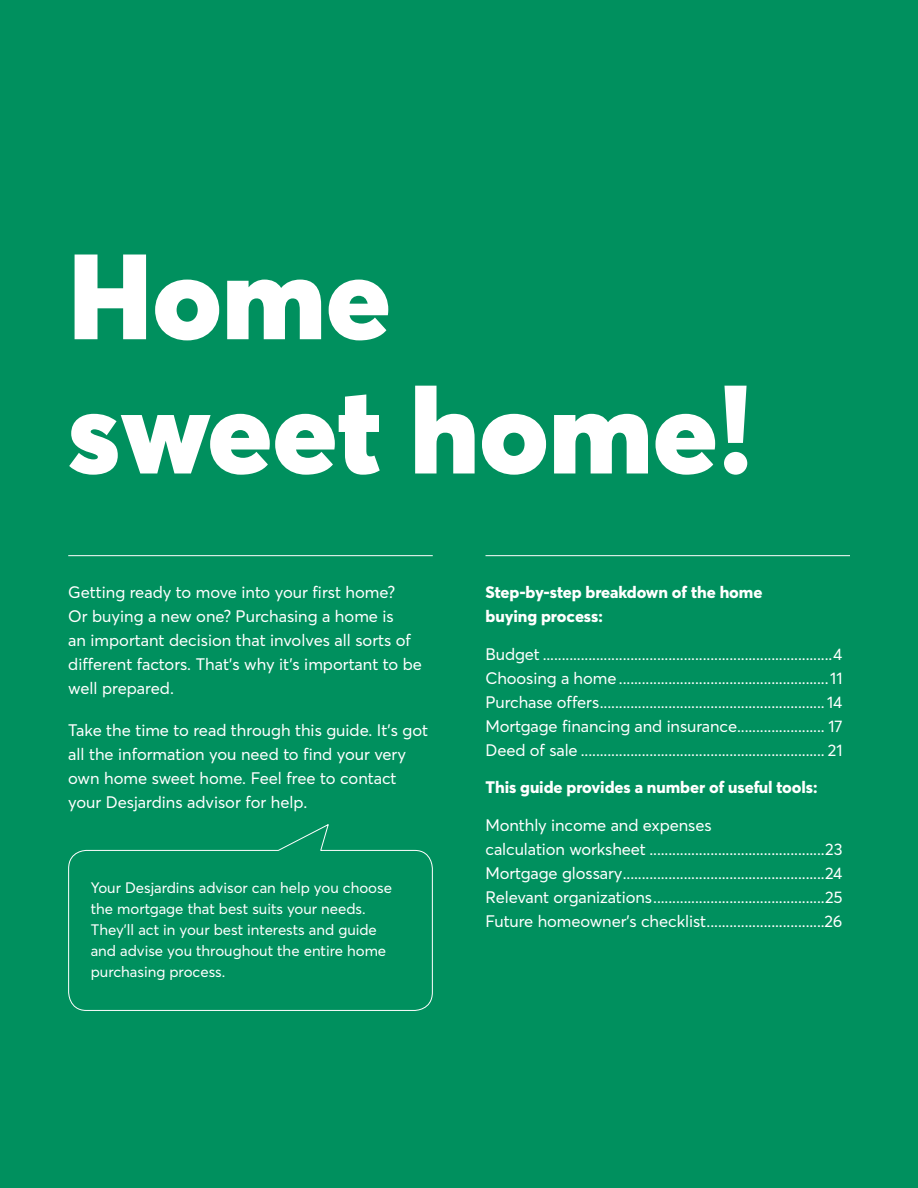
<style>
.page{position:relative;width:918px;height:1188px;background:#00905e}
.page>*{position:absolute;margin:0;border:0;box-sizing:border-box;transform-origin:0 0}
.t1{font:900 119.4px/134.2px "Desjardins Sans";color:#fff}
.t2{font:16.5px/24px "Desjardins Sans";letter-spacing:-.005em;color:#fff}
.t3{font:800 16.5px/24px "Desjardins Sans";letter-spacing:-.005em;color:#fff}
.t4{font:15px/21px "Desjardins Sans";color:#fff}
</style>
<div class="page">
<svg style="left:68px;top:824px;width:365px;height:187px"></svg>
<hr style="left:68px;top:555px;width:365px;height:1px;background:#fff">
<hr style="left:486px;top:555px;width:364px;height:1px;background:#fff">
<p class="t1" style="left:68px;top:228px;width:687px">Home<br>sweet home!</p>
<p class="t2" style="left:68px;top:580px;width:355px">Getting ready to move into your first home?<br>Or buying a new one? Purchasing a home is<br>an important decision that involves all sorts of different factors. That's why it's important to be well prepared.</p>
<p class="t2" style="left:68px;top:718px;width:361px">Take the time to read through this guide. It's got all the information you need to find your very own home sweet home. Feel free to contact your Desjardins advisor for help.</p>
<p class="t4" style="left:91px;top:877px;width:303px">Your Desjardins advisor can help you choose the mortgage that best suits your needs.<br>They'll act in your best interests and guide and advise you throughout the entire home purchasing process.</p>
<p class="t3" style="left:486px;top:580px;width:278px">Step-by-step breakdown of the home buying process:</p>
<p class="t2" style="left:486px;top:642px;width:359px">Budget ............................................................................4</p>
<p class="t2" style="left:486px;top:666px;width:358px">Choosing a home .......................................................11</p>
<p class="t2" style="left:486px;top:690px;width:358px">Purchase offers...........................................................14</p>
<p class="t2" style="left:486px;top:714px;width:358px">Mortgage financing and insurance....................... 17</p>
<p class="t2" style="left:486px;top:738px;width:358px">Deed of sale ................................................................ 21</p>
<p class="t3" style="left:486px;top:775px;width:334px">This guide provides a number of useful tools:</p>
<p class="t2" style="left:486px;top:813px;width:358px">Monthly income and expenses<br>calculation worksheet ..............................................23</p>
<p class="t2" style="left:486px;top:861px;width:358px">Mortgage glossary.....................................................24</p>
<p class="t2" style="left:486px;top:885px;width:358px">Relevant organizations.............................................25</p>
<p class="t2" style="left:486px;top:909px;width:358px">Future homeowner's checklist...............................26</p>
</div>
